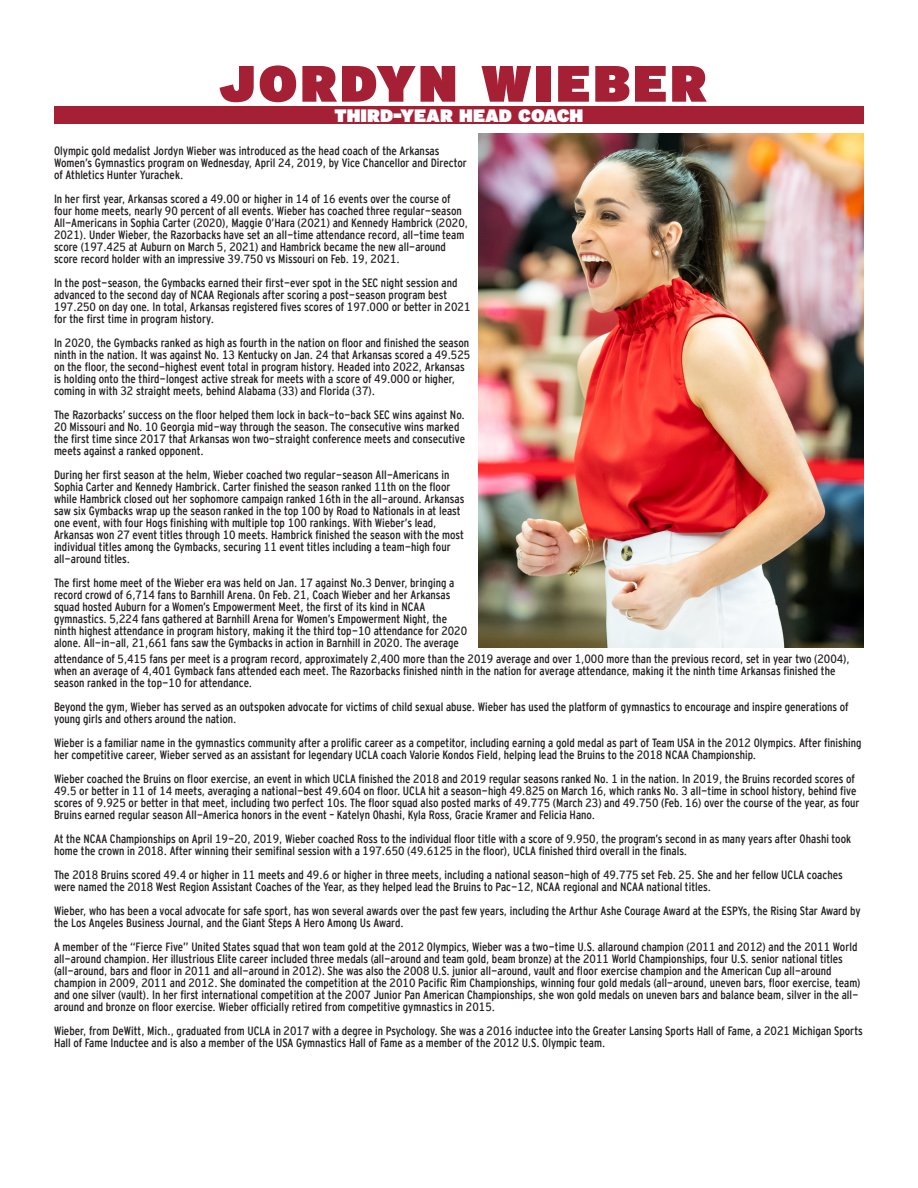
<style>
.page{position:relative;width:918px;height:1188px;background:#fff}
.page>*{position:absolute;margin:0;border:0;box-sizing:border-box;transform-origin:0 0}
.t1{font:900 51px "Interstate";letter-spacing:.06em;color:#a62035}
.t2{font:900 18px "Interstate";color:#fff}
.t3{font:12px/12px "Interstate Cond Mono";color:#231f20}
</style>
<div class="page">
<div style="left:54px;top:106px;width:810px;height:18px;background:#a62035"></div>
<img style="left:479px;top:133px;width:385px;height:514px">
<p class="t1" style="left:218px;top:52px;width:490px">JORDYN WIEBER</p>
<p class="t2" style="left:335px;top:104px;width:250px">THIRD-YEAR HEAD COACH</p>
<p class="t3" style="left:54px;top:144px;width:414px">Olympic gold medalist Jordyn Wieber was introduced as the head coach of the Arkansas<br>Women’s Gymnastics program on Wednesday, April 24, 2019, by Vice Chancellor and Director of Athletics Hunter Yurachek.</p>
<p class="t3" style="left:54px;top:192px;width:416px">In her first year, Arkansas scored a 49.00 or higher in 14 of 16 events over the course of four home meets, nearly 90 percent of all events. Wieber has coached three regular-season All-Americans in Sophia Carter (2020), Maggie O’Hara (2021) and Kennedy Hambrick (2020, 2021). Under Wieber, the Razorbacks have set an all-time attendance record, all-time team score (197.425 at Auburn on March 5, 2021) and Hambrick became the new all-around</p>
<p class="t3" style="left:54px;top:252px;width:347px">score record holder with an impressive 39.750 vs Missouri on Feb. 19, 2021.</p>
<p class="t3" style="left:54px;top:276px;width:418px">In the post-season, the Gymbacks earned their first-ever spot in the SEC night session and advanced to the second day of NCAA Regionals after scoring a post-season program best 197.250 on day one. In total, Arkansas registered fives scores of 197.000 or better in 2021 for the first time in program history.</p>
<p class="t3" style="left:54px;top:336px;width:418px">In 2020, the Gymbacks ranked as high as fourth in the nation on floor and finished the season ninth in the nation. It was against No. 13 Kentucky on Jan. 24 that Arkansas scored a 49.525 on the floor, the second-highest event total in program history. Headed into 2022, Arkansas is holding onto the third-longest active streak for meets with a score of 49.000 or higher, coming in with 32 straight meets, behind Alabama (33) and Florida (37).</p>
<p class="t3" style="left:54px;top:408px;width:413px">The Razorbacks’ success on the floor helped them lock in back-to-back SEC wins against No.<br>20 Missouri and No. 10 Georgia mid-way through the season. The consecutive wins marked the first time since 2017 that Arkansas won two-straight conference meets and consecutive meets against a ranked opponent.</p>
<p class="t3" style="left:54px;top:468px;width:412px">During her first season at the helm, Wieber coached two regular-season All-Americans in Sophia Carter and Kennedy Hambrick. Carter finished the season ranked 11th on the floor while Hambrick closed out her sophomore campaign ranked 16th in the all-around. Arkansas saw six Gymbacks wrap up the season ranked in the top 100 by Road to Nationals in at least one event, with four Hogs finishing with multiple top 100 rankings. With Wieber’s lead, Arkansas won 27 event titles through 10 meets. Hambrick finished the season with the most individual titles among the Gymbacks, securing 11 event titles including a team-high four all-around titles.</p>
<p class="t3" style="left:54px;top:576px;width:415px">The first home meet of the Wieber era was held on Jan. 17 against No.3 Denver, bringing a record crowd of 6,714 fans to Barnhill Arena. On Feb. 21, Coach Wieber and her Arkansas squad hosted Auburn for a Women’s Empowerment Meet, the first of its kind in NCAA gymnastics. 5,224 fans gathered at Barnhill Arena for Women’s Empowerment Night, the ninth highest attendance in program history, making it the third top-10 attendance for 2020 alone. All-in-all, 21,661 fans saw the Gymbacks in action in Barnhill in 2020. The average</p>
<p class="t3" style="left:54px;top:652px;width:797px">attendance of 5,415 fans per meet is a program record, approximately 2,400 more than the 2019 average and over 1,000 more than the previous record, set in year two (2004), when an average of 4,401 Gymback fans attended each meet. The Razorbacks finished ninth in the nation for average attendance, making it the ninth time Arkansas finished the season ranked in the top-10 for attendance.</p>
<p class="t3" style="left:54px;top:700px;width:796px">Beyond the gym, Wieber has served as an outspoken advocate for victims of child sexual abuse. Wieber has used the platform of gymnastics to encourage and inspire generations of young girls and others around the nation.</p>
<p class="t3" style="left:54px;top:736px;width:809px">Wieber is a familiar name in the gymnastics community after a prolific career as a competitor, including earning a gold medal as part of Team USA in the 2012 Olympics. After finishing her competitive career, Wieber served as an assistant for legendary UCLA coach Valorie Kondos Field, helping lead the Bruins to the 2018 NCAA Championship.</p>
<p class="t3" style="left:54px;top:772px;width:807px">Wieber coached the Bruins on floor exercise, an event in which UCLA finished the 2018 and 2019 regular seasons ranked No. 1 in the nation. In 2019, the Bruins recorded scores of 49.5 or better in 11 of 14 meets, averaging a national-best 49.604 on floor. UCLA hit a season-high 49.825 on March 16, which ranks No. 3 all-time in school history, behind five scores of 9.925 or better in that meet, including two perfect 10s. The floor squad also posted marks of 49.775 (March 23) and 49.750 (Feb. 16) over the course of the year, as four Bruins earned regular season All-America honors in the event – Katelyn Ohashi, Kyla Ross, Gracie Kramer and Felicia Hano.</p>
<p class="t3" style="left:54px;top:832px;width:799px">At the NCAA Championships on April 19-20, 2019, Wieber coached Ross to the individual floor title with a score of 9.950, the program’s second in as many years after Ohashi took home the crown in 2018. After winning their semifinal session with a 197.650 (49.6125 in the floor), UCLA finished third overall in the finals.</p>
<p class="t3" style="left:54px;top:868px;width:790px">The 2018 Bruins scored 49.4 or higher in 11 meets and 49.6 or higher in three meets, including a national season-high of 49.775 set Feb. 25. She and her fellow UCLA coaches were named the 2018 West Region Assistant Coaches of the Year, as they helped lead the Bruins to Pac-12, NCAA regional and NCAA national titles.</p>
<p class="t3" style="left:54px;top:904px;width:808px">Wieber, who has been a vocal advocate for safe sport, has won several awards over the past few years, including the Arthur Ashe Courage Award at the ESPYs, the Rising Star Award by the Los Angeles Business Journal, and the Giant Steps A Hero Among Us Award.</p>
<p class="t3" style="left:54px;top:940px;width:808px">A member of the “Fierce Five” United States squad that won team gold at the 2012 Olympics, Wieber was a two-time U.S. allaround champion (2011 and 2012) and the 2011 World all-around champion. Her illustrious Elite career included three medals (all-around and team gold, beam bronze) at the 2011 World Championships, four U.S. senior national titles (all-around, bars and floor in 2011 and all-around in 2012). She was also the 2008 U.S. junior all-around, vault and floor exercise champion and the American Cup all-around champion in 2009, 2011 and 2012. She dominated the competition at the 2010 Pacific Rim Championships, winning four gold medals (all-around, uneven bars, floor exercise, team) and one silver (vault). In her first international competition at the 2007 Junior Pan American Championships, she won gold medals on uneven bars and balance beam, silver in the all&shy;around and bronze on floor exercise. Wieber officially retired from competitive gymnastics in 2015.</p>
<p class="t3" style="left:54px;top:1024px;width:810px">Wieber, from DeWitt, Mich., graduated from UCLA in 2017 with a degree in Psychology. She was a 2016 inductee into the Greater Lansing Sports Hall of Fame, a 2021 Michigan Sports<br>Hall of Fame Inductee and is also a member of the USA Gymnastics Hall of Fame as a member of the 2012 U.S. Olympic team.</p>
</div>
